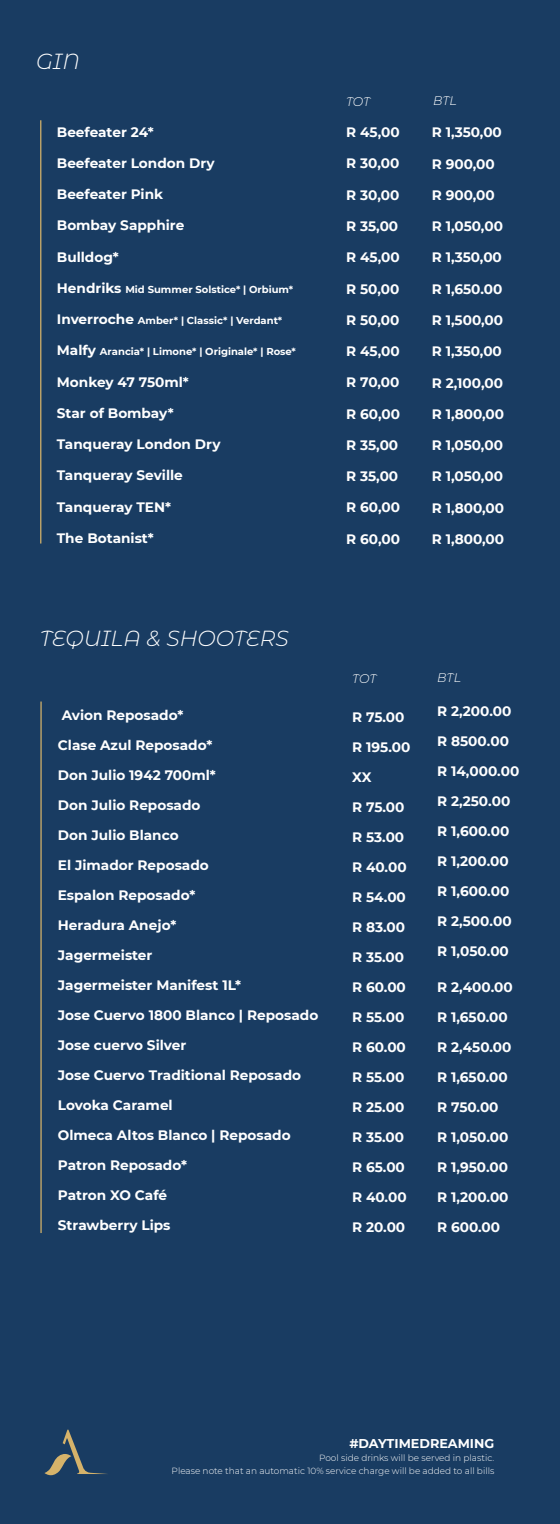
<style>
.page{position:relative;width:560px;height:1524px;background:#fff}
.page>*{position:absolute;margin:0;border:0;box-sizing:border-box;transform-origin:0 0}
.t1{font:italic 300 21.88px "Montserrat Alternates";color:#fff}
.t2{font:700 13.62px "Montserrat";color:#fff}
.t3{font:700 12.75px "Montserrat";color:#fff}
.t4{font:italic 300 12.5px "Montserrat Alternates";letter-spacing:-.005em;color:#fff}
.t5{font:700 10px "Montserrat";color:#fff}
.t6{font:300 8.88px/12.8px "Montserrat";color:#fff;text-align:right}
.s1{font-size:13.62px}
</style>
<div class="page">
<div style="left:0;top:1px;width:560px;height:1523px;background:#193c62"></div>
<svg style="left:44px;top:1429px;width:63px;height:46px"></svg>
<hr style="left:40px;top:120px;width:1px;height:423px;background:#d6b36a">
<hr style="left:40px;top:701px;width:2px;height:532px;background:#d6b36a">
<h1 class="t1" style="left:36px;top:47px;width:45px">GIN</h1>
<p class="t2" style="left:57px;top:122px;width:98px">Beefeater 24*</p>
<p class="t2" style="left:57px;top:153px;width:159px">Beefeater London Dry</p>
<p class="t2" style="left:57px;top:184px;width:108px">Beefeater Pink</p>
<p class="t2" style="left:57px;top:216px;width:129px">Bombay Sapphire</p>
<p class="t2" style="left:57px;top:247px;width:64px">Bulldog*</p>
<p class="t5" style="left:57px;top:282px;width:238px"><span class="s1">Hendriks</span> Mid Summer Solstice* | Orbium*</p>
<p class="t5" style="left:57px;top:313px;width:227px"><span class="s1">Inverroche</span> Amber* | Classic* | Verdant*</p>
<p class="t5" style="left:57px;top:345px;width:241px"><span class="s1">Malfy</span> Arancia* | Limone* | Originale* | Rose*</p>
<p class="t2" style="left:57px;top:372px;width:133px">Monkey 47 750ml*</p>
<p class="t2" style="left:57px;top:403px;width:118px">Star of Bombay*</p>
<p class="t2" style="left:57px;top:434px;width:165px">Tanqueray London Dry</p>
<p class="t2" style="left:57px;top:466px;width:128px">Tanqueray Seville</p>
<p class="t2" style="left:57px;top:497px;width:116px">Tanqueray TEN*</p>
<p class="t2" style="left:57px;top:528px;width:98px">The Botanist*</p>
<p class="t4" style="left:346px;top:93px;width:26px">TOT</p>
<p class="t4" style="left:433px;top:92px;width:25px">BTL</p>
<p class="t2" style="left:346px;top:123px;width:55px">R 45,00</p>
<p class="t2" style="left:346px;top:154px;width:55px">R 30,00</p>
<p class="t2" style="left:346px;top:185px;width:55px">R 30,00</p>
<p class="t2" style="left:346px;top:216px;width:53px">R 35,00</p>
<p class="t2" style="left:346px;top:248px;width:55px">R 45,00</p>
<p class="t2" style="left:346px;top:279px;width:55px">R 50,00</p>
<p class="t2" style="left:346px;top:310px;width:55px">R 50,00</p>
<p class="t2" style="left:346px;top:341px;width:55px">R 45,00</p>
<p class="t2" style="left:346px;top:373px;width:55px">R 70,00</p>
<p class="t2" style="left:346px;top:404px;width:55px">R 60,00</p>
<p class="t2" style="left:346px;top:435px;width:53px">R 35,00</p>
<p class="t2" style="left:346px;top:466px;width:53px">R 35,00</p>
<p class="t2" style="left:346px;top:498px;width:55px">R 60,00</p>
<p class="t2" style="left:346px;top:529px;width:55px">R 60,00</p>
<p class="t2" style="left:432px;top:123px;width:72px">R 1,350,00</p>
<p class="t2" style="left:432px;top:154px;width:64px">R 900,00</p>
<p class="t2" style="left:432px;top:185px;width:64px">R 900,00</p>
<p class="t2" style="left:432px;top:216px;width:73px">R 1,050,00</p>
<p class="t2" style="left:432px;top:248px;width:72px">R 1,350,00</p>
<p class="t2" style="left:432px;top:279px;width:72px">R 1,650.00</p>
<p class="t2" style="left:432px;top:310px;width:73px">R 1,500,00</p>
<p class="t2" style="left:432px;top:341px;width:72px">R 1,350,00</p>
<p class="t2" style="left:432px;top:373px;width:73px">R 2,100,00</p>
<p class="t2" style="left:432px;top:404px;width:74px">R 1,800,00</p>
<p class="t2" style="left:432px;top:435px;width:73px">R 1,050,00</p>
<p class="t2" style="left:432px;top:467px;width:73px">R 1,050,00</p>
<p class="t2" style="left:432px;top:498px;width:74px">R 1,800,00</p>
<p class="t2" style="left:432px;top:529px;width:74px">R 1,800,00</p>
<h1 class="t1" style="left:40px;top:623px;width:251px">TEQUILA &amp; SHOOTERS</h1>
<p class="t2" style="left:62px;top:705px;width:123px">Avion Reposado*</p>
<p class="t2" style="left:58px;top:735px;width:156px">Clase Azul Reposado*</p>
<p class="t2" style="left:58px;top:765px;width:159px">Don Julio 1942 700ml*</p>
<p class="t2" style="left:58px;top:795px;width:144px">Don Julio Reposado</p>
<p class="t2" style="left:58px;top:825px;width:122px">Don Julio Blanco</p>
<p class="t2" style="left:58px;top:855px;width:152px">El Jimador Reposado</p>
<p class="t2" style="left:58px;top:885px;width:139px">Espalon Reposado*</p>
<p class="t2" style="left:58px;top:915px;width:120px">Heradura Anejo*</p>
<p class="t2" style="left:58px;top:945px;width:96px">Jagermeister</p>
<p class="t2" style="left:58px;top:975px;width:185px">Jagermeister Manifest 1L*</p>
<p class="t2" style="left:58px;top:1005px;width:262px">Jose Cuervo 1800 Blanco | Reposado</p>
<p class="t2" style="left:58px;top:1035px;width:130px">Jose cuervo Silver</p>
<p class="t2" style="left:58px;top:1065px;width:245px">Jose Cuervo Traditional Reposado</p>
<p class="t2" style="left:58px;top:1095px;width:116px">Lovoka Caramel</p>
<p class="t2" style="left:58px;top:1125px;width:234px">Olmeca Altos Blanco | Reposado</p>
<p class="t2" style="left:58px;top:1155px;width:131px">Patron Reposado*</p>
<p class="t2" style="left:58px;top:1185px;width:111px">Patron XO Café</p>
<p class="t2" style="left:58px;top:1215px;width:114px">Strawberry Lips</p>
<p class="t4" style="left:352px;top:669px;width:26px">TOT</p>
<p class="t4" style="left:437px;top:669px;width:25px">BTL</p>
<p class="t2" style="left:352px;top:707px;width:54px">R 75.00</p>
<p class="t2" style="left:352px;top:737px;width:60px">R 195.00</p>
<p class="t2" style="left:352px;top:767px;width:21px">XX</p>
<p class="t2" style="left:352px;top:797px;width:54px">R 75.00</p>
<p class="t2" style="left:352px;top:827px;width:54px">R 53.00</p>
<p class="t2" style="left:352px;top:857px;width:56px">R 40.00</p>
<p class="t2" style="left:352px;top:887px;width:55px">R 54.00</p>
<p class="t2" style="left:352px;top:917px;width:55px">R 83.00</p>
<p class="t2" style="left:352px;top:947px;width:53px">R 35.00</p>
<p class="t2" style="left:352px;top:977px;width:55px">R 60.00</p>
<p class="t2" style="left:352px;top:1007px;width:54px">R 55.00</p>
<p class="t2" style="left:352px;top:1037px;width:55px">R 60.00</p>
<p class="t2" style="left:352px;top:1067px;width:54px">R 55.00</p>
<p class="t2" style="left:352px;top:1097px;width:54px">R 25.00</p>
<p class="t2" style="left:352px;top:1127px;width:53px">R 35.00</p>
<p class="t2" style="left:352px;top:1157px;width:54px">R 65.00</p>
<p class="t2" style="left:352px;top:1187px;width:56px">R 40.00</p>
<p class="t2" style="left:352px;top:1217px;width:55px">R 20.00</p>
<p class="t2" style="left:437px;top:701px;width:76px">R 2,200.00</p>
<p class="t2" style="left:437px;top:731px;width:73px">R 8500.00</p>
<p class="t2" style="left:437px;top:761px;width:84px">R 14,000.00</p>
<p class="t2" style="left:437px;top:791px;width:75px">R 2,250.00</p>
<p class="t2" style="left:437px;top:821px;width:74px">R 1,600.00</p>
<p class="t2" style="left:437px;top:851px;width:73px">R 1,200.00</p>
<p class="t2" style="left:437px;top:881px;width:74px">R 1,600.00</p>
<p class="t2" style="left:437px;top:911px;width:76px">R 2,500.00</p>
<p class="t2" style="left:437px;top:941px;width:73px">R 1,050.00</p>
<p class="t2" style="left:437px;top:977px;width:77px">R 2,400.00</p>
<p class="t2" style="left:437px;top:1007px;width:72px">R 1,650.00</p>
<p class="t2" style="left:437px;top:1037px;width:76px">R 2,450.00</p>
<p class="t2" style="left:437px;top:1067px;width:72px">R 1,650.00</p>
<p class="t2" style="left:437px;top:1097px;width:63px">R 750.00</p>
<p class="t2" style="left:437px;top:1127px;width:73px">R 1,050.00</p>
<p class="t2" style="left:437px;top:1157px;width:72px">R 1,950.00</p>
<p class="t2" style="left:437px;top:1187px;width:73px">R 1,200.00</p>
<p class="t2" style="left:437px;top:1217px;width:64px">R 600.00</p>
<p class="t3" style="left:349px;top:1434px;width:146px">#DAYTIMEDREAMING</p>
<p class="t6" style="left:172px;top:1451px;width:324px">Pool side drinks will be served in plastic.<br>Please note that an automatic 10% service charge will be added to all bills</p>
</div>
